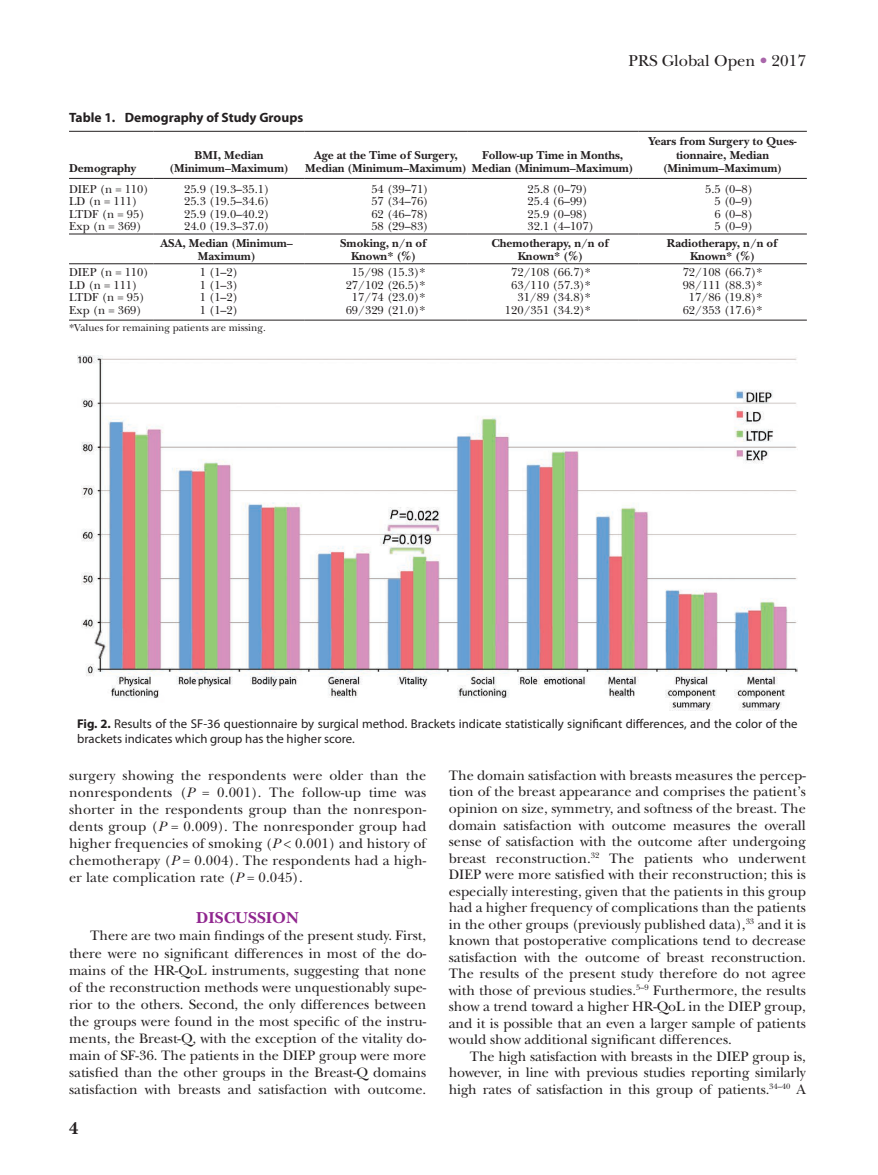
<style>
.page{position:relative;width:878px;height:1175px;background:#fff}
.page>*{position:absolute;margin:0;border:0;box-sizing:border-box;transform-origin:0 0}
.t1{font:700 18px "New Baskerville";color:#231f20}
.t2{font:16.5px "New Baskerville";color:#231f20}
.t3{font:700 16.5px "New Baskerville";color:#90268f}
.t4{font:14.25px/16.5px "New Baskerville";color:#231f20;text-align:justify}
.t5{font:700 13.5px "Myriad Pro";color:#231f20}
.t6{font:12.75px/15px "Myriad Pro";color:#231f20}
.t7{font:12px "New Baskerville";color:#231f20}
.t8{font:700 12px/13.5px "New Baskerville";color:#231f20;text-align:center}
.t9{font:10.5px "New Baskerville";color:#231f20}
.s1{color:#a966aa}
.s2{font-weight:700}
.s3{font-style:italic}
</style>
<div class="page">
<img style="left:77px;top:356px;width:720px;height:354px">
<hr style="left:69px;top:131px;width:84px;height:1px;background:#231f20">
<hr style="left:153px;top:131px;width:152px;height:1px;background:#231f20">
<hr style="left:305px;top:131px;width:162px;height:1px;background:#231f20">
<hr style="left:467px;top:131px;width:171px;height:1px;background:#231f20">
<hr style="left:638px;top:131px;width:168px;height:1px;background:#231f20">
<hr style="left:69px;top:178px;width:84px;height:1px;background:#231f20">
<hr style="left:153px;top:178px;width:152px;height:1px;background:#231f20">
<hr style="left:305px;top:178px;width:162px;height:1px;background:#231f20">
<hr style="left:467px;top:178px;width:171px;height:1px;background:#231f20">
<hr style="left:638px;top:178px;width:168px;height:1px;background:#231f20">
<hr style="left:69px;top:320px;width:84px;height:1px;background:#231f20">
<hr style="left:153px;top:320px;width:152px;height:1px;background:#231f20">
<hr style="left:305px;top:320px;width:162px;height:1px;background:#231f20">
<hr style="left:467px;top:320px;width:171px;height:1px;background:#231f20">
<hr style="left:638px;top:320px;width:168px;height:1px;background:#231f20">
<hr style="left:69px;top:234px;width:84px;height:1px;background:#231f20">
<hr style="left:153px;top:234px;width:152px;height:1px;background:#231f20">
<hr style="left:305px;top:234px;width:162px;height:1px;background:#231f20">
<hr style="left:467px;top:234px;width:171px;height:1px;background:#231f20">
<hr style="left:638px;top:234px;width:168px;height:1px;background:#231f20">
<hr style="left:69px;top:263px;width:84px;height:1px;background:#231f20">
<hr style="left:153px;top:263px;width:152px;height:1px;background:#231f20">
<hr style="left:305px;top:263px;width:162px;height:1px;background:#231f20">
<hr style="left:467px;top:263px;width:171px;height:1px;background:#231f20">
<hr style="left:638px;top:263px;width:168px;height:1px;background:#231f20">
<p class="t2" style="left:628px;top:51px;width:179px">PRS Global Open <span class="s1">•</span> 2017</p>
<p class="t5" style="left:69px;top:109px;width:236px">Table 1. Demography of Study Groups</p>
<p class="t8" style="left:69px;top:162px;width:69px">Demography</p>
<p class="t8" style="left:169px;top:148px;width:121px">BMI, Median (Minimum–Maximum)</p>
<p class="t8" style="left:305px;top:148px;width:330px;text-align:left;text-indent:9px">Age at the Time of Surgery,<br>Median (Minimum–Maximum) Median (Minimum–Maximum)</p>
<p class="t8" style="left:482px;top:148px;width:143px">Follow-up Time in Months,</p>
<p class="t8" style="left:648px;top:135px;width:150px">Years from Surgery to Ques&shy;tionnaire, Median (Minimum–Maximum)</p>
<p class="t7" style="left:69px;top:182px;width:81px">DIEP (n = 110)</p>
<p class="t7" style="left:184px;top:182px;width:87px">25.9 (19.3–35.1)</p>
<p class="t7" style="left:371px;top:182px;width:59px">54 (39–71)</p>
<p class="t7" style="left:527px;top:182px;width:62px">25.8 (0–79)</p>
<p class="t7" style="left:705px;top:182px;width:49px">5.5 (0–8)</p>
<p class="t7" style="left:69px;top:194px;width:70px">LD (n = 111)</p>
<p class="t7" style="left:184px;top:194px;width:87px">25.3 (19.5–34.6)</p>
<p class="t7" style="left:371px;top:194px;width:59px">57 (34–76)</p>
<p class="t7" style="left:527px;top:194px;width:62px">25.4 (6–99)</p>
<p class="t7" style="left:714px;top:194px;width:40px">5 (0–9)</p>
<p class="t7" style="left:69px;top:207px;width:77px">LTDF (n = 95)</p>
<p class="t7" style="left:184px;top:207px;width:87px">25.9 (19.0–40.2)</p>
<p class="t7" style="left:371px;top:207px;width:59px">62 (46–78)</p>
<p class="t7" style="left:527px;top:207px;width:62px">25.9 (0–98)</p>
<p class="t7" style="left:714px;top:207px;width:40px">6 (0–8)</p>
<p class="t7" style="left:69px;top:219px;width:74px">Exp (n = 369)</p>
<p class="t7" style="left:184px;top:219px;width:87px">24.0 (19.3–37.0)</p>
<p class="t7" style="left:371px;top:219px;width:59px">58 (29–83)</p>
<p class="t7" style="left:527px;top:219px;width:68px">32.1 (4–107)</p>
<p class="t7" style="left:714px;top:219px;width:40px">5 (0–9)</p>
<p class="t8" style="left:161px;top:236px;width:134px">ASA, Median (Minimum–<br>Maximum)</p>
<p class="t8" style="left:340px;top:236px;width:88px">Smoking, n/n of<br>Known* (%)</p>
<p class="t8" style="left:491px;top:236px;width:119px">Chemotherapy, n/n of<br>Known* (%)</p>
<p class="t8" style="left:667px;top:236px;width:113px">Radiotherapy, n/n of<br>Known* (%)</p>
<p class="t7" style="left:69px;top:265px;width:81px">DIEP (n = 110)</p>
<p class="t7" style="left:200px;top:265px;width:40px">1 (1–2)</p>
<p class="t7" style="left:352px;top:265px;width:75px">15/98 (15.3)*</p>
<p class="t7" style="left:511px;top:265px;width:81px">72/108 (66.7)*</p>
<p class="t7" style="left:682px;top:265px;width:81px">72/108 (66.7)*</p>
<p class="t7" style="left:69px;top:278px;width:70px">LD (n = 111)</p>
<p class="t7" style="left:200px;top:278px;width:40px">1 (1–3)</p>
<p class="t7" style="left:346px;top:278px;width:81px">27/102 (26.5)*</p>
<p class="t7" style="left:511px;top:278px;width:81px">63/110 (57.3)*</p>
<p class="t7" style="left:682px;top:278px;width:81px">98/111 (88.3)*</p>
<p class="t7" style="left:69px;top:290px;width:77px">LTDF (n = 95)</p>
<p class="t7" style="left:200px;top:290px;width:40px">1 (1–2)</p>
<p class="t7" style="left:352px;top:290px;width:75px">17/74 (23.0)*</p>
<p class="t7" style="left:517px;top:290px;width:75px">31/89 (34.8)*</p>
<p class="t7" style="left:689px;top:290px;width:75px">17/86 (19.8)*</p>
<p class="t7" style="left:69px;top:303px;width:74px">Exp (n = 369)</p>
<p class="t7" style="left:200px;top:303px;width:40px">1 (1–2)</p>
<p class="t7" style="left:346px;top:303px;width:81px">69/329 (21.0)*</p>
<p class="t7" style="left:505px;top:303px;width:87px">120/351 (34.2)*</p>
<p class="t7" style="left:682px;top:303px;width:81px">62/353 (17.6)*</p>
<p class="t9" style="left:69px;top:321px;width:198px">*Values for remaining patients are missing.</p>
<p class="t6" style="left:77px;top:715px;width:721px"><span class="s2">Fig. 2.</span> Results of the SF-36 questionnaire by surgical method. Brackets indicate statistically significant differences, and the color of the brackets indicates which group has the higher score.</p>
<p class="t4" style="left:69px;top:767px;width:359px;line-height:17.1px">surgery showing the respondents were older than the nonrespondents (<span class="s3">P</span> = 0.001). The follow-up time was shorter in the respondents group than the nonrespon&shy;dents group (<span class="s3">P</span> = 0.009). The nonresponder group had higher frequencies of smoking (<span class="s3">P</span> &lt; 0.001) and history of chemotherapy (<span class="s3">P</span> = 0.004). The respondents had a high&shy;er late complication rate (<span class="s3">P</span> = 0.045).</p>
<p class="t3" style="left:196px;top:908px;width:104px">DISCUSSION</p>
<p class="t4" style="left:69px;top:927px;width:359px;line-height:17.1px;text-indent:21px">There are two main findings of the present study. First, there were no significant differences in most of the do&shy;mains of the HR-QoL instruments, suggesting that none of the reconstruction methods were unquestionably supe&shy;rior to the others. Second, the only differences between the groups were found in the most specific of the instru&shy;ments, the Breast-Q, with the exception of the vitality do&shy;main of SF-36. The patients in the DIEP group were more satisfied than the other groups in the Breast-Q domains satisfaction with breasts and satisfaction with outcome.</p>
<p class="t1" style="left:69px;top:1118px;width:11px">4</p>
<p class="t4" style="left:448px;top:767px;width:359px">The domain satisfaction with breasts measures the percep&shy;tion of the breast appearance and comprises the patient’s opinion on size, symmetry, and softness of the breast. The domain satisfaction with outcome measures the overall sense of satisfaction with the outcome after undergoing breast reconstruction.<sup>32</sup> The patients who underwent DIEP were more satisfied with their reconstruction; this is especially interesting, given that the patients in this group had a higher frequency of complications than the patients in the other groups (previously published data),<sup>33</sup> and it is known that postoperative complications tend to decrease satisfaction with the outcome of breast reconstruction.<br>The results of the present study therefore do not agree with those of previous studies.<sup>5–9</sup> Furthermore, the results show a trend toward a higher HR-QoL in the DIEP group, and it is possible that an even a larger sample of patients would show additional significant differences.</p>
<p class="t4" style="left:448px;top:1047px;width:359px;text-indent:21px">The high satisfaction with breasts in the DIEP group is, however, in line with previous studies reporting similarly high rates of satisfaction in this group of patients.<sup>34–40</sup> A</p>
</div>
